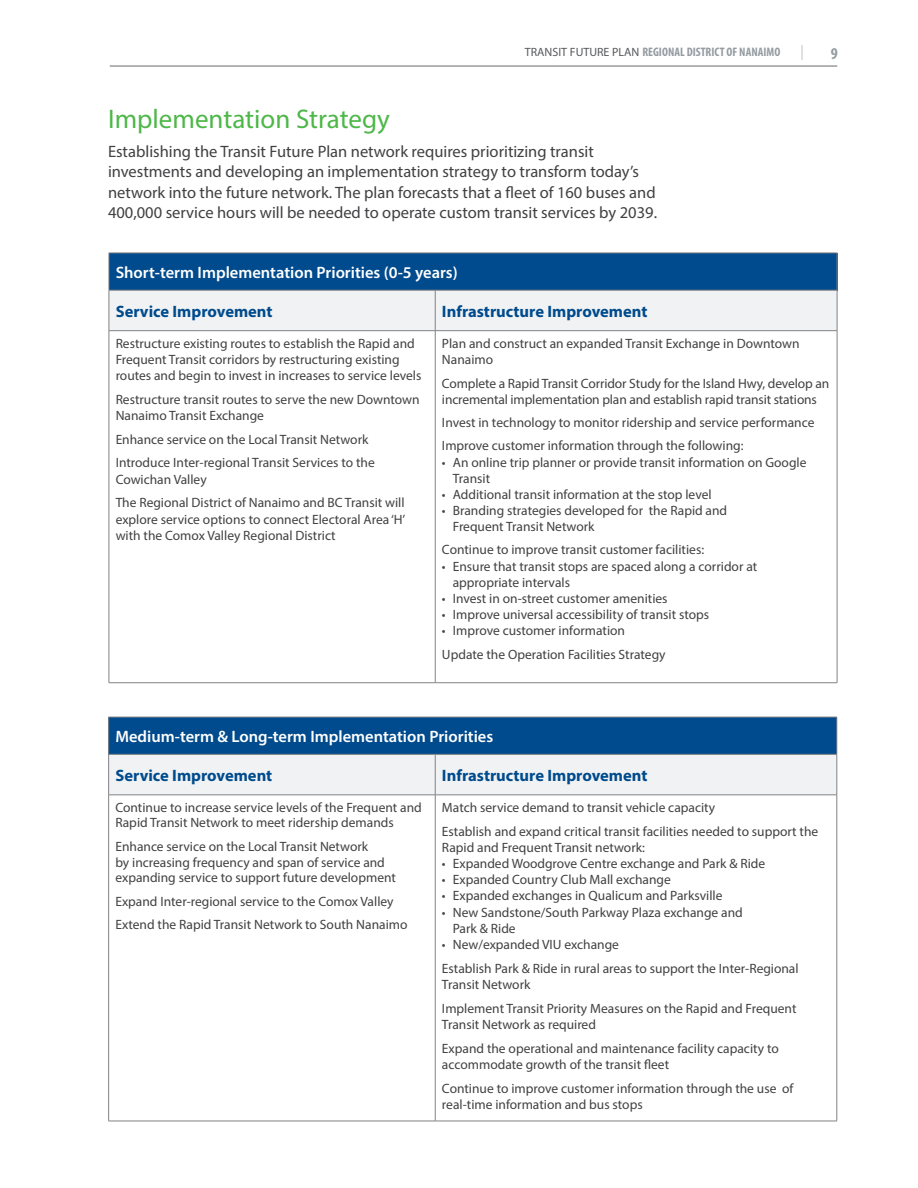
<style>
.page{position:relative;width:918px;height:1188px;background:#fff}
.page>*{position:absolute;margin:0;border:0;box-sizing:border-box;transform-origin:0 0}
.t1{font:27px "Myriad Pro";color:#4db748}
.t2{font:16.5px/20.2px "Myriad Pro";color:#414042}
.t3{font:600 16.5px "Myriad Pro";color:#fff}
.t4{font:700 16.5px "Myriad Pro";color:#004b8d}
.t5{font:700 condensed 16.5px "Myriad Pro";color:#949ca1}
.t6{font:13.5px/16.2px "Myriad Pro";color:#414042}
.t7{font:700 condensed 12.3px "Myriad Pro";color:#949ca1}
.s1{font-weight:400;font-stretch:normal;font-size:12px;color:#58595b}
</style>
<div class="page">
<hr style="left:110px;top:66px;width:727px;height:1px;background:#000">
<svg style="left:802px;top:45px;width:1px;height:15px"></svg>
<div style="left:109px;top:253px;width:728px;height:37px;background:#004b8d"></div>
<div style="left:110px;top:291px;width:727px;height:39px;background:#f0f2f3"></div>
<hr style="left:435px;top:290px;width:1px;height:40px;background:#808285">
<hr style="left:109px;top:290px;width:326px;height:1px;background:#808285">
<hr style="left:435px;top:290px;width:402px;height:1px;background:#808285">
<hr style="left:109px;top:330px;width:326px;height:1px;background:#808285">
<hr style="left:435px;top:330px;width:402px;height:1px;background:#808285">
<hr style="left:109px;top:682px;width:326px;height:1px;background:#808285">
<hr style="left:435px;top:682px;width:402px;height:1px;background:#808285">
<hr style="left:435px;top:331px;width:1px;height:352px;background:#808285">
<hr style="left:109px;top:253px;width:326px;height:1px;background:#808285">
<hr style="left:109px;top:253px;width:1px;height:37px;background:#808285">
<hr style="left:435px;top:253px;width:402px;height:1px;background:#808285">
<hr style="left:837px;top:253px;width:1px;height:37px;background:#808285">
<hr style="left:109px;top:290px;width:1px;height:40px;background:#808285">
<hr style="left:837px;top:290px;width:1px;height:40px;background:#808285">
<hr style="left:109px;top:331px;width:1px;height:352px;background:#808285">
<hr style="left:837px;top:331px;width:1px;height:352px;background:#808285">
<div style="left:109px;top:717px;width:728px;height:37px;background:#004b8d"></div>
<div style="left:109px;top:755px;width:728px;height:40px;background:#f0f2f3"></div>
<hr style="left:435px;top:755px;width:1px;height:40px;background:#808285">
<hr style="left:108px;top:754px;width:327px;height:1px;background:#808285">
<hr style="left:435px;top:754px;width:402px;height:1px;background:#808285">
<hr style="left:108px;top:795px;width:327px;height:1px;background:#808285">
<hr style="left:435px;top:795px;width:402px;height:1px;background:#808285">
<hr style="left:108px;top:1121px;width:327px;height:1px;background:#808285">
<hr style="left:435px;top:1121px;width:402px;height:1px;background:#808285">
<hr style="left:435px;top:795px;width:1px;height:326px;background:#808285">
<hr style="left:108px;top:717px;width:327px;height:1px;background:#808285">
<hr style="left:108px;top:717px;width:1px;height:37px;background:#808285">
<hr style="left:435px;top:717px;width:402px;height:1px;background:#808285">
<hr style="left:837px;top:717px;width:1px;height:37px;background:#808285">
<hr style="left:108px;top:755px;width:1px;height:40px;background:#808285">
<hr style="left:837px;top:755px;width:1px;height:40px;background:#808285">
<hr style="left:108px;top:795px;width:1px;height:326px;background:#808285">
<hr style="left:837px;top:795px;width:1px;height:326px;background:#808285">
<p class="t7" style="left:525px;top:44px;width:257px"><span class="s1">TRANSIT FUTURE PLAN</span> REGIONAL DISTRICT OF NANAIMO</p>
<p class="t5" style="left:831px;top:43px;width:9px">9</p>
<h1 class="t1" style="left:108px;top:103px;width:283px">Implementation Strategy</h1>
<p class="t2" style="left:108px;top:141px;width:551px">Establishing the Transit Future Plan network requires prioritizing transit investments and developing an implementation strategy to transform today’s network into the future network. The plan forecasts that a fleet of 160 buses and 400,000 service hours will be needed to operate custom transit services by 2039.</p>
<p class="t3" style="left:116px;top:262px;width:344px">Short-term Implementation Priorities (0-5 years)</p>
<p class="t4" style="left:116px;top:300px;width:158px">Service Improvement</p>
<p class="t4" style="left:442px;top:300px;width:207px">Infrastructure Improvement</p>
<p class="t6" style="left:116px;top:335px;width:307px">Restructure existing routes to establish the Rapid and<br>Frequent Transit corridors by restructuring existing routes and begin to invest in increases to service levels</p>
<p class="t6" style="left:116px;top:391px;width:305px">Restructure transit routes to serve the new Downtown<br>Nanaimo Transit Exchange</p>
<p class="t6" style="left:116px;top:427px;width:261px;line-height:23.7px">Enhance service on the Local Transit Network<br>Introduce Inter-regional Transit Services to the</p>
<p class="t6" style="left:116px;top:467px;width:291px;line-height:23.7px">Cowichan Valley<br>The Regional District of Nanaimo and BC Transit will</p>
<p class="t6" style="left:116px;top:511px;width:291px">explore service options to connect Electoral Area ‘H’ with the Comox Valley Regional District</p>
<p class="t6" style="left:442px;top:335px;width:359px">Plan and construct an expanded Transit Exchange in Downtown<br>Nanaimo</p>
<p class="t6" style="left:442px;top:375px;width:389px">Complete a Rapid Transit Corridor Study for the Island Hwy, develop an incremental implementation plan and establish rapid transit stations</p>
<p class="t6" style="left:442px;top:411px;width:374px;line-height:23px">Invest in technology to monitor ridership and service performance<br>Improve customer information through the following:</p>
<p class="t6" style="left:453px;top:454px;width:355px;text-indent:-11px">• An online trip planner or provide transit information on Google<br>Transit</p>
<p class="t6" style="left:442px;top:486px;width:271px">• Additional transit information at the stop level</p>
<p class="t6" style="left:453px;top:502px;width:276px;text-indent:-11px">• Branding strategies developed for the Rapid and<br>Frequent Transit Network</p>
<p class="t6" style="left:442px;top:542px;width:264px">Continue to improve transit customer facilities:</p>
<p class="t6" style="left:453px;top:558px;width:306px;text-indent:-11px">• Ensure that transit stops are spaced along a corridor at appropriate intervals</p>
<p class="t6" style="left:442px;top:590px;width:227px">• Invest in on-street customer amenities</p>
<p class="t6" style="left:442px;top:606px;width:269px">• Improve universal accessibility of transit stops</p>
<p class="t6" style="left:442px;top:619px;width:225px;line-height:23.7px">• Improve customer information<br>Update the Operation Facilities Strategy</p>
<p class="t3" style="left:115px;top:726px;width:379px">Medium-term &amp; Long-term Implementation Priorities</p>
<p class="t4" style="left:115px;top:764px;width:158px">Service Improvement</p>
<p class="t4" style="left:442px;top:764px;width:207px">Infrastructure Improvement</p>
<p class="t6" style="left:115px;top:799px;width:308px;line-height:15.8px">Continue to increase service levels of the Frequent and<br>Rapid Transit Network to meet ridership demands</p>
<p class="t6" style="left:115px;top:838px;width:282px;line-height:15.8px">Enhance service on the Local Transit Network<br>by increasing frequency and span of service and expanding service to support future development</p>
<p class="t6" style="left:115px;top:889px;width:294px;line-height:23.2px">Expand Inter-regional service to the Comox Valley<br>Extend the Rapid Transit Network to South Nanaimo</p>
<p class="t6" style="left:442px;top:795px;width:378px;line-height:23.7px">Match service demand to transit vehicle capacity<br>Establish and expand critical transit facilities needed to support the</p>
<p class="t6" style="left:442px;top:839px;width:205px">Rapid and Frequent Transit network:</p>
<p class="t6" style="left:442px;top:855px;width:325px">• Expanded Woodgrove Centre exchange and Park &amp; Ride</p>
<p class="t6" style="left:442px;top:871px;width:230px">• Expanded Country Club Mall exchange</p>
<p class="t6" style="left:442px;top:887px;width:282px">• Expanded exchanges in Qualicum and Parksville</p>
<p class="t6" style="left:453px;top:904px;width:292px;text-indent:-11px">• New Sandstone/South Parkway Plaza exchange and<br>Park &amp; Ride</p>
<p class="t6" style="left:442px;top:932px;width:358px;line-height:23.7px">• New/expanded VIU exchange<br>Establish Park &amp; Ride in rural areas to support the Inter-Regional</p>
<p class="t6" style="left:442px;top:972px;width:356px;line-height:23.7px">Transit Network<br>Implement Transit Priority Measures on the Rapid and Frequent</p>
<p class="t6" style="left:442px;top:1012px;width:338px;line-height:23.7px">Transit Network as required<br>Expand the operational and maintenance facility capacity to</p>
<p class="t6" style="left:442px;top:1052px;width:353px;line-height:23.7px">accommodate growth of the transit fleet<br>Continue to improve customer information through the use of</p>
<p class="t6" style="left:442px;top:1096px;width:202px">real-time information and bus stops</p>
</div>
